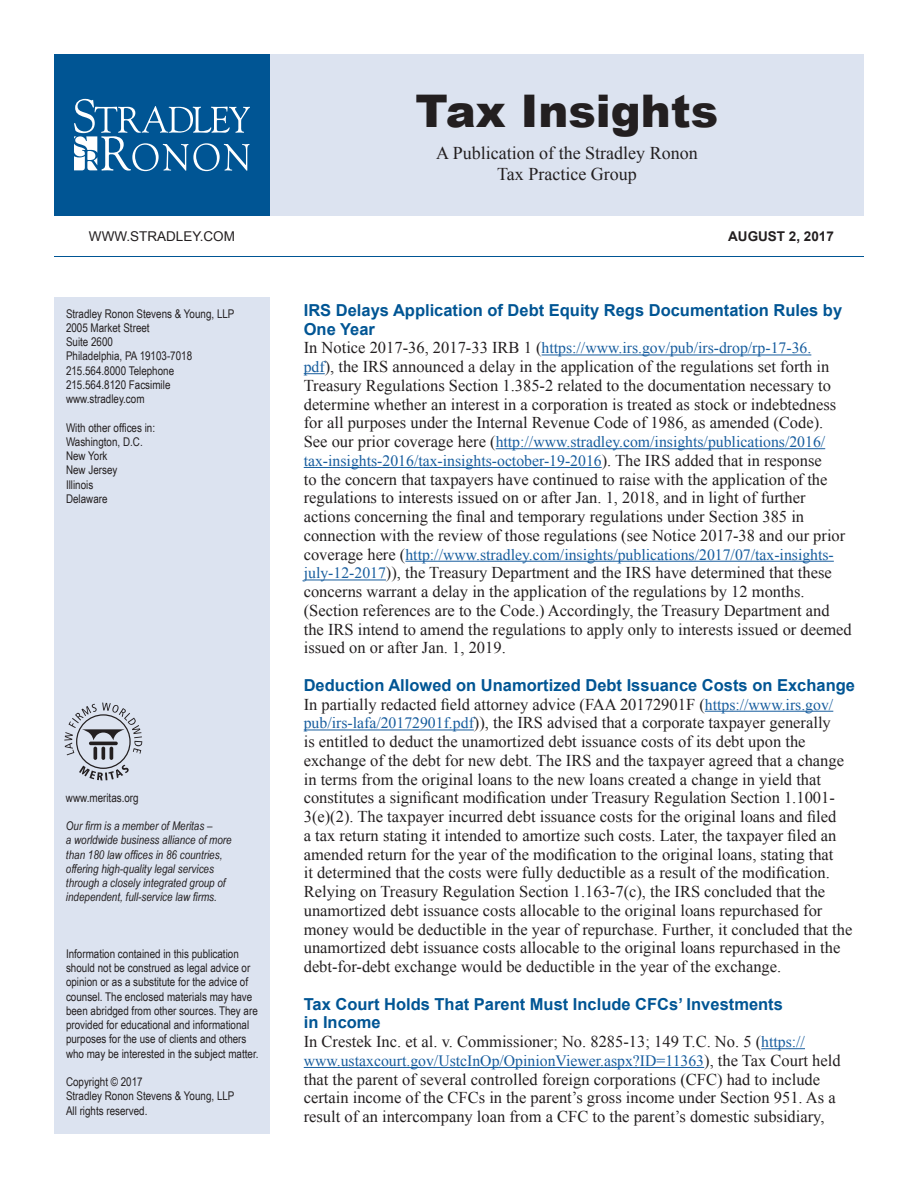
<style>
.page{position:relative;width:918px;height:1188px;background:#fff}
.page>*{position:absolute;margin:0;border:0;box-sizing:border-box;transform-origin:0 0}
.t1{font:900 45px "Arial";color:#231f20}
.t2{font:18px "Times New Roman";color:#231f20}
.t3{font:16.5px/18.8px "Times New Roman";color:#231f20}
.t4{font:700 16.5px/18.8px "Arial";color:#005594}
.t5{font:15.75px/18.8px "Times New Roman";color:#175d9e}
.t6{font:13.5px "Arial";color:#231f20}
.t7{font:700 13.5px "Arial";color:#231f20}
.t8{font:12px/14.2px "Arial Narrow";color:#231f20}
.t9{font:italic 12px/14.2px "Arial Narrow";color:#231f20}
.s1{font-size:16.5px;color:#231f20}
.s2{font-size:15.75px;color:#175d9e}
</style>
<div class="page">
<div style="left:54px;top:54px;width:216px;height:162px;background:#005594"></div>
<svg style="left:74px;top:99px;width:176px;height:72px"></svg>
<div style="left:54px;top:297px;width:216px;height:837px;background:#dce3f0"></div>
<div style="left:270px;top:54px;width:594px;height:162px;background:#dce3f0"></div>
<hr style="left:54px;top:256px;width:810px;height:1px;background:#005594">
<hr style="left:542px;top:355px;width:269px;height:1px;background:#175d9e">
<svg style="left:304px;top:373px;width:21px;height:1px"></svg>
<hr style="left:496px;top:448px;width:329px;height:1px;background:#175d9e">
<hr style="left:304px;top:467px;width:298px;height:1px;background:#175d9e">
<hr style="left:405px;top:561px;width:429px;height:1px;background:#175d9e">
<hr style="left:304px;top:580px;width:82px;height:1px;background:#175d9e">
<hr style="left:705px;top:711px;width:128px;height:1px;background:#175d9e">
<hr style="left:304px;top:730px;width:170px;height:1px;background:#175d9e">
<hr style="left:761px;top:1048px;width:44px;height:1px;background:#175d9e">
<hr style="left:304px;top:1067px;width:400px;height:1px;background:#175d9e">
<svg style="left:64px;top:703px;width:78px;height:78px"></svg>
<p class="t1" style="left:416px;top:78px;width:304px">Tax Insights</p>
<p class="t2" style="left:436px;top:140px;width:263px">A Publication of the Stradley Ronon</p>
<p class="t2" style="left:497px;top:161px;width:141px">Tax Practice Group</p>
<p class="t6" style="left:89px;top:227px;width:148px">WWW.STRADLEY.COM</p>
<p class="t7" style="left:728px;top:227px;width:107px">AUGUST 2, 2017</p>
<p class="t8" style="left:66px;top:306px;width:170px">Stradley Ronon Stevens &amp; Young, LLP</p>
<p class="t8" style="left:66px;top:320px;width:85px">2005 Market Street</p>
<p class="t8" style="left:66px;top:334px;width:49px">Suite 2600</p>
<p class="t8" style="left:66px;top:349px;width:128px">Philadelphia, PA 19103-7018</p>
<p class="t8" style="left:66px;top:363px;width:110px">215.564.8000 Telephone</p>
<p class="t8" style="left:66px;top:377px;width:106px">215.564.8120 Facsimile</p>
<p class="t8" style="left:66px;top:391px;width:80px">www.stradley.com</p>
<p class="t8" style="left:66px;top:420px;width:91px">With other offices in:</p>
<p class="t8" style="left:66px;top:434px;width:78px">Washington, D.C.</p>
<p class="t8" style="left:66px;top:448px;width:43px">New York</p>
<p class="t8" style="left:66px;top:463px;width:53px">New Jersey</p>
<p class="t8" style="left:66px;top:477px;width:29px">Illinois</p>
<p class="t8" style="left:66px;top:491px;width:43px">Delaware</p>
<p class="t8" style="left:66px;top:790px;width:74px">www.meritas.org</p>
<p class="t9" style="left:66px;top:818px;width:148px">Our firm is a member of Meritas –</p>
<p class="t9" style="left:66px;top:833px;width:167px">a worldwide business alliance of more</p>
<p class="t9" style="left:66px;top:847px;width:161px">than 180 law offices in 86 countries, offering high-quality legal services through a closely integrated group of independent, full-service law firms.</p>
<p class="t8" style="left:66px;top:946px;width:194px">Information contained in this publication should not be construed as legal advice or opinion or as a substitute for the advice of counsel. The enclosed materials may have been abridged from other sources. They are provided for educational and informational purposes for the use of clients and others who may be interested in the subject matter.</p>
<p class="t8" style="left:66px;top:1074px;width:78px">Copyright © 2017</p>
<p class="t8" style="left:66px;top:1089px;width:170px">Stradley Ronon Stevens &amp; Young, LLP</p>
<p class="t8" style="left:66px;top:1103px;width:83px">All rights reserved.</p>
<p class="t4" style="left:304px;top:301px;width:540px">IRS Delays Application of Debt Equity Regs Documentation Rules by<br>One Year</p>
<p class="t5" style="left:304px;top:338px;width:509px"><span class="s1">In Notice 2017-36, 2017-33 IRB 1 (</span>https://www.irs.gov/pub/irs-drop/rp-17-36.</p>
<p class="t3" style="left:304px;top:357px;width:534px"><span class="s2">pdf</span>), the IRS announced a delay in the application of the regulations set forth in Treasury Regulations Section 1.385-2 related to the documentation necessary to determine whether an interest in a corporation is treated as stock or indebtedness for all purposes under the Internal Revenue Code of 1986, as amended (Code).</p>
<p class="t5" style="left:304px;top:432px;width:523px"><span class="s1">See our prior coverage here (</span>http://www.stradley.com/insights/publications/2016/ tax-insights-2016/tax-insights-october-19-2016<span class="s1">). The IRS added that in response</span></p>
<p class="t3" style="left:304px;top:469px;width:543px">to the concern that taxpayers have continued to raise with the application of the regulations to interests issued on or after Jan. 1, 2018, and in light of further actions concerning the final and temporary regulations under Section 385 in connection with the review of those regulations (see Notice 2017-38 and our prior</p>
<p class="t5" style="left:304px;top:545px;width:532px"><span class="s1">coverage here (</span>http://www.stradley.com/insights/publications/2017/07/tax-insights-</p>
<p class="t3" style="left:304px;top:563px;width:550px"><span class="s2">july-12-2017</span>)), the Treasury Department and the IRS have determined that these concerns warrant a delay in the application of the regulations by 12 months. (Section references are to the Code.) Accordingly, the Treasury Department and the IRS intend to amend the regulations to apply only to interests issued or deemed issued on or after Jan. 1, 2019.</p>
<p class="t4" style="left:304px;top:676px;width:553px">Deduction Allowed on Unamortized Debt Issuance Costs on Exchange</p>
<p class="t3" style="left:304px;top:694px;width:550px">In partially redacted field attorney advice (FAA 20172901F (<span class="s2">https://www.irs.gov/ pub/irs-lafa/20172901f.pdf</span>)), the IRS advised that a corporate taxpayer generally<br>is entitled to deduct the unamortized debt issuance costs of its debt upon the exchange of the debt for new debt. The IRS and the taxpayer agreed that a change in terms from the original loans to the new loans created a change in yield that constitutes a significant modification under Treasury Regulation Section 1.1001- 3(e)(2). The taxpayer incurred debt issuance costs for the original loans and filed<br>a tax return stating it intended to amortize such costs. Later, the taxpayer filed an amended return for the year of the modification to the original loans, stating that<br>it determined that the costs were fully deductible as a result of the modification.<br>Relying on Treasury Regulation Section 1.163-7(c), the IRS concluded that the unamortized debt issuance costs allocable to the original loans repurchased for money would be deductible in the year of repurchase. Further, it concluded that the unamortized debt issuance costs allocable to the original loans repurchased in the debt-for-debt exchange would be deductible in the year of the exchange.</p>
<p class="t4" style="left:304px;top:995px;width:481px">Tax Court Holds That Parent Must Include CFCs’ Investments</p>
<p class="t4" style="left:304px;top:1014px;width:79px">in Income</p>
<p class="t3" style="left:304px;top:1032px;width:503px">In Crestek Inc. et al. v. Commissioner; No. 8285-13; 149 T.C. No. 5 (<span class="s2">https://</span></p>
<p class="t5" style="left:304px;top:1051px;width:538px">www.ustaxcourt.gov/UstcInOp/OpinionViewer.aspx?ID=11363<span class="s1">), the Tax Court held</span></p>
<p class="t3" style="left:304px;top:1069px;width:534px">that the parent of several controlled foreign corporations (CFC) had to include certain income of the CFCs in the parent’s gross income under Section 951. As a result of an intercompany loan from a CFC to the parent’s domestic subsidiary,</p>
</div>
